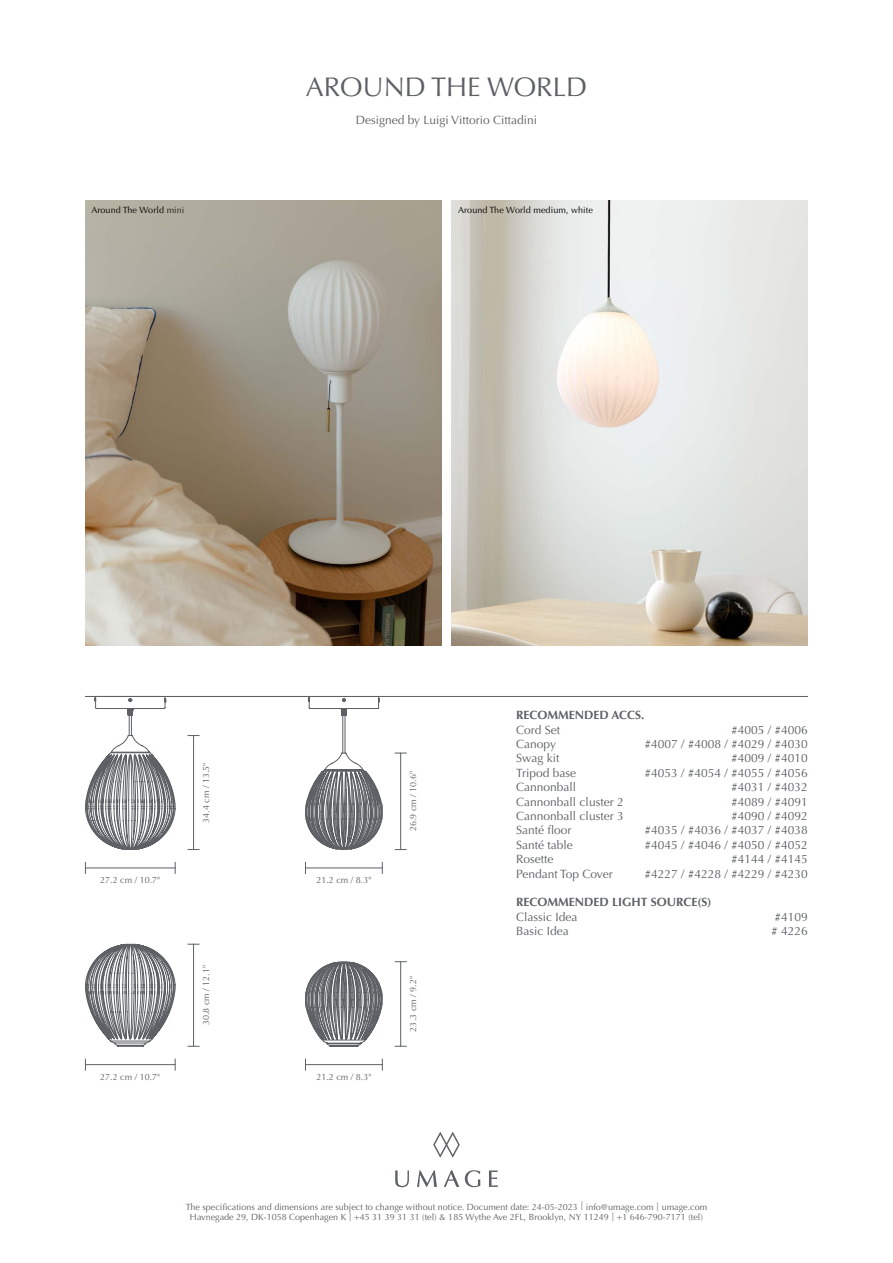
<style>
.page{position:relative;width:893px;height:1263px;background:#fff}
.page>*{position:absolute;margin:0;border:0;box-sizing:border-box;transform-origin:0 0}
.t1{font:27px "Optima LT Std";color:#5d6065}
.t2{font:12px/14.4px "Optima LT Std";color:#5d6065}
.t3{font:700 12px "Optima LT Std";color:#5d6065}
.t4{font:9px/10.8px "Optima LT Std";color:#5d6065;text-align:center}
.t5{font:9px "Optima LT Std";letter-spacing:.01em;color:#000}
.s1{color:#221e1f}
</style>
<div class="page">
<svg style="left:489px;top:1170px;width:9px;height:17px"></svg>
<svg style="left:433px;top:1132px;width:27px;height:25px"></svg>
<svg style="left:395px;top:1170px;width:14px;height:17px"></svg>
<svg style="left:417px;top:1170px;width:20px;height:17px"></svg>
<svg style="left:444px;top:1170px;width:15px;height:17px"></svg>
<svg style="left:465px;top:1170px;width:15px;height:17px"></svg>
<hr style="left:85px;top:696px;width:723px;height:1px;background:#5d6065">
<svg style="left:85px;top:695px;width:91px;height:155px"></svg>
<hr style="left:85px;top:1064px;width:91px;height:1px;background:#5d6065">
<hr style="left:85px;top:867px;width:91px;height:1px;background:#5d6065">
<hr style="left:193px;top:735px;width:1px;height:115px;background:#5d6065">
<hr style="left:193px;top:944px;width:1px;height:102px;background:#5d6065">
<svg style="left:188px;top:1046px;width:12px;height:1px"></svg>
<svg style="left:85px;top:943px;width:91px;height:104px"></svg>
<hr style="left:305px;top:1064px;width:78px;height:1px;background:#5d6065">
<svg style="left:382px;top:1058px;width:1px;height:12px"></svg>
<hr style="left:305px;top:867px;width:78px;height:1px;background:#5d6065">
<svg style="left:382px;top:862px;width:1px;height:12px"></svg>
<hr style="left:400px;top:753px;width:1px;height:97px;background:#5d6065">
<svg style="left:395px;top:753px;width:12px;height:1px"></svg>
<hr style="left:400px;top:961px;width:1px;height:85px;background:#5d6065">
<svg style="left:395px;top:961px;width:12px;height:1px"></svg>
<svg style="left:395px;top:1046px;width:12px;height:1px"></svg>
<svg style="left:305px;top:961px;width:78px;height:86px"></svg>
<svg style="left:305px;top:695px;width:78px;height:155px"></svg>
<img style="left:85px;top:200px;width:356px;height:446px">
<img style="left:452px;top:200px;width:356px;height:446px">
<h1 class="t1" style="left:306px;top:71px;width:283px">AROUND THE WORLD</h1>
<p class="t2" style="left:356px;top:113px;width:183px">Designed by Luigi Vittorio Cittadini</p>
<p class="t5" style="left:91px;top:205px;width:95px">Around The World <span class="s1">mini</span></p>
<p class="t5" style="left:458px;top:205px;width:136px">Around The World medium, white</p>
<p class="t4" style="left:100px;top:875px;width:62px">27.2 cm / 10.7"</p>
<p class="t4" style="left:100px;top:1072px;width:62px">27.2 cm / 10.7"</p>
<p class="t4" style="left:201px;top:822px;width:62px;rotate:-90deg">34.4 cm / 13.5"</p>
<p class="t4" style="left:201px;top:1025px;width:62px;rotate:-90deg">30.8 cm / 12.1"</p>
<p class="t4" style="left:316px;top:875px;width:57px">21.2 cm / 8.3"</p>
<p class="t4" style="left:316px;top:1072px;width:57px">21.2 cm / 8.3"</p>
<p class="t4" style="left:408px;top:831px;width:62px;rotate:-90deg">26.9 cm / 10.6"</p>
<p class="t4" style="left:408px;top:1031px;width:57px;rotate:-90deg">23.3 cm / 9.2"</p>
<p class="t3" style="left:516px;top:708px;width:130px">RECOMMENDED ACCS.</p>
<p class="t2" style="left:516px;top:722px;width:109px">Cord Set<br>Canopy<br>Swag kit<br>Tripod base<br>Cannonball<br>Cannonball cluster 2<br>Cannonball cluster 3<br>Santé floor<br>Santé table<br>Rosette<br>Pendant Top Cover</p>
<p class="t3" style="left:516px;top:895px;width:197px">RECOMMENDED LIGHT SOURCE(S)</p>
<p class="t2" style="left:516px;top:910px;width:63px">Classic Idea<br>Basic Idea</p>
<p class="t2" style="left:644px;top:722px;width:165px;text-align:right">#4005 / #4006<br>#4007 / #4008 / #4029 / #4030 #4009 / #4010<br>#4053 / #4054 / #4055 / #4056 #4031 / #4032<br>#4089 / #4091<br>#4090 / #4092<br>#4035 / #4036 / #4037 / #4038 #4045 / #4046 / #4050 / #4052 #4144 / #4145<br>#4227 / #4228 / #4229 / #4230</p>
<p class="t2" style="left:771px;top:910px;width:38px">#4109 # 4226</p>
<p class="t4" style="left:186px;top:1201px;width:523px">The specifications and dimensions are subject to change without notice. Document date: 24-05-2023 | info@umage.com | umage.com<br>Havnegade 29, DK-1058 Copenhagen K | +45 31 39 31 31 (tel) &amp; 185 Wythe Ave 2FL, Brooklyn, NY 11249 | +1 646-790-7171 (tel)</p>
</div>
